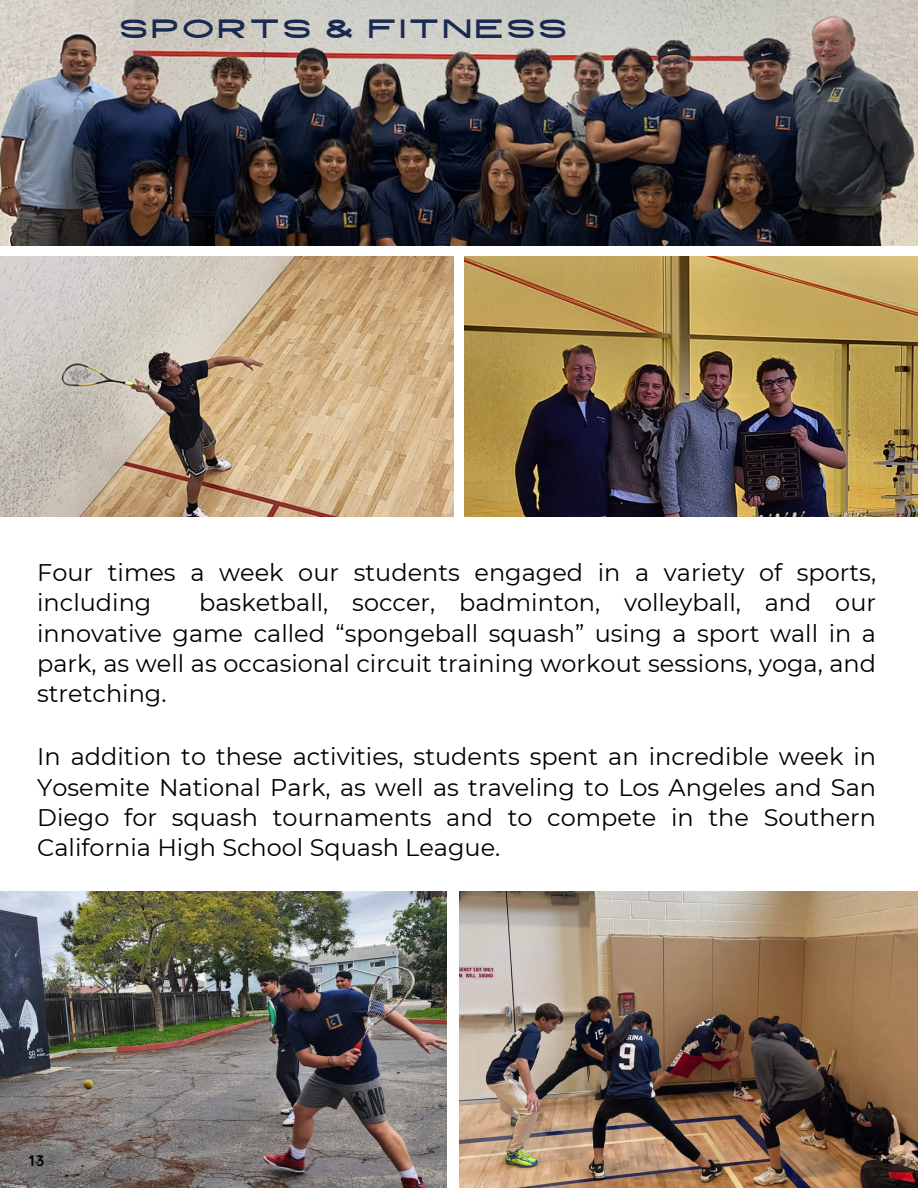
<style>
.page{position:relative;width:918px;height:1188px;background:#fff}
.page>*{position:absolute;margin:0;border:0;box-sizing:border-box;transform-origin:0 0}
.t1{font:26.4px "High Cruiser";letter-spacing:.12em;color:#192951}
.t2{font:24px/30.3px "Montserrat";color:#000;text-align:justify}
.t3{font:700 15px "Quicksand";color:#000}
</style>
<div class="page">
<img style="left:0;top:256px;width:453px;height:260px">
<img style="left:465px;top:256px;width:453px;height:260px">
<img style="left:0;top:0;width:918px;height:245px">
<img style="left:459px;top:891px;width:459px;height:297px">
<img style="left:0;top:891px;width:447px;height:297px">
<p class="t1" style="left:119px;top:15px;width:449px">SPORTS &amp; FITNESS</p>
<p class="t2" style="left:37px;top:557px;width:840px">Four times a week our students engaged in a variety of sports, including</p>
<p class="t2" style="left:37px;top:587px;width:840px;text-indent:162px">basketball, soccer, badminton, volleyball, and our innovative game called “spongeball squash” using a sport wall in a park, as well as occasional circuit training workout sessions, yoga, and stretching.</p>
<p class="t2" style="left:37px;top:742px;width:840px">In addition to these activities, students spent an incredible week in Yosemite National Park, as well as traveling to Los Angeles and San Diego for squash tournaments and to compete in the Southern California High School Squash League.</p>
<p class="t3" style="left:29px;top:1151px;width:17px">13</p>
</div>
